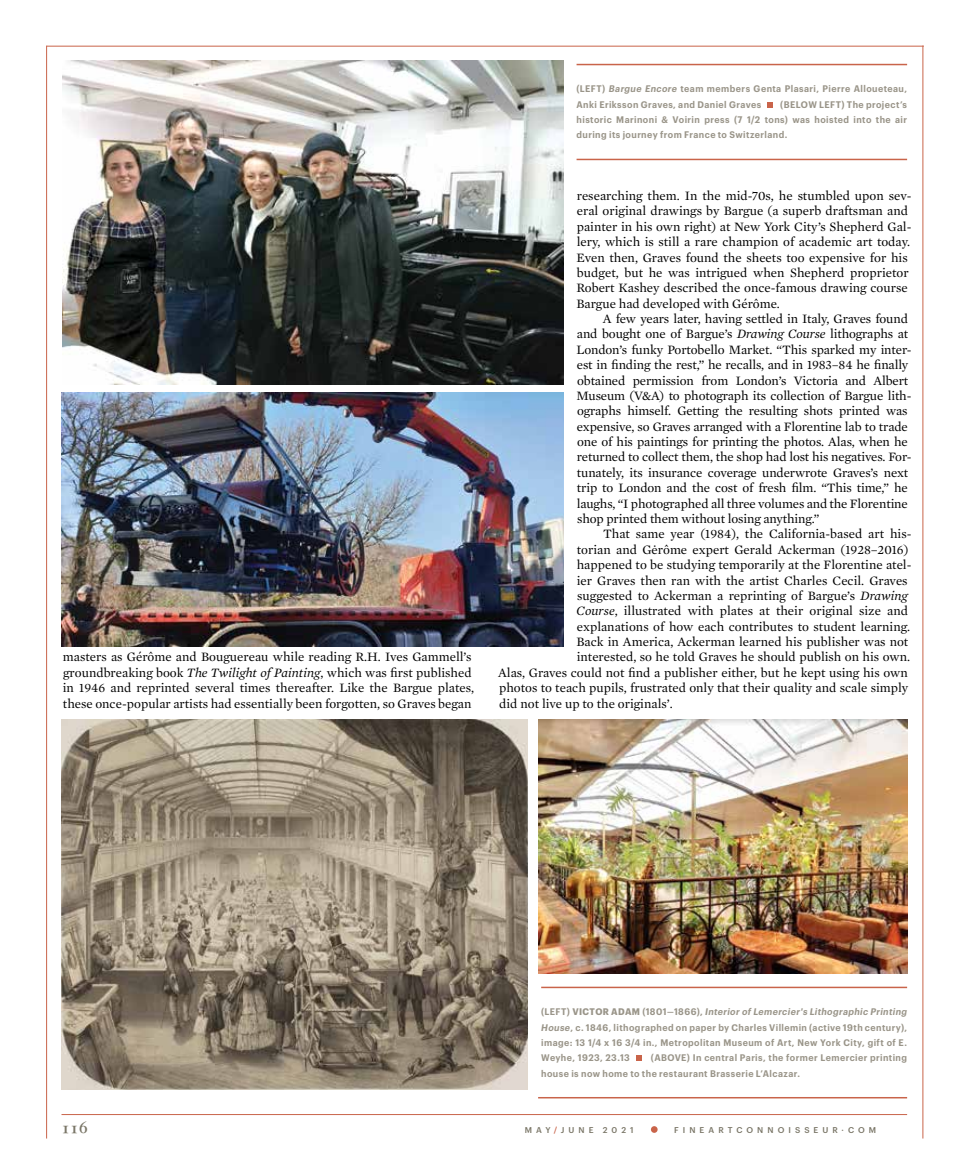
<style>
.page{position:relative;width:972px;height:1175px;background:#fff}
.page>*{position:absolute;margin:0;border:0;box-sizing:border-box;transform-origin:0 0}
.t1{font:700 16.5px "Caslon Classico";color:#7a7667}
.t2{font:13.05px/15.5px "Mercury Text G1";color:#000}
.t3{font:600 9.3px/15.3px "Graphik Narrow";letter-spacing:.045em;color:#9a9589}
.t4{font:500 8.25px "Graphik";letter-spacing:.49em;color:#7a7667}
.s1{font-style:italic}
.s2{font-weight:700}
.s3{color:#c9644a}
</style>
<div class="page">
<hr style="left:62px;top:1114px;width:845px;height:1px;background:#c9644a">
<hr style="left:47px;top:46px;width:877px;height:1px;background:#c9644a">
<hr style="left:46px;top:46px;width:1px;height:1092px;background:#c9644a">
<hr style="left:922px;top:46px;width:1px;height:1092px;background:#c9644a">
<div style="left:651px;top:1126px;width:7px;height:6px;background:#c9644a;border-radius:50%"></div>
<img style="left:62px;top:60px;width:501px;height:324px">
<img style="left:62px;top:392px;width:501px;height:254px">
<hr style="left:577px;top:64px;width:330px;height:1px;background:#c9644a">
<hr style="left:577px;top:159px;width:330px;height:1px;background:#c9644a">
<svg style="left:767px;top:102px;width:6px;height:6px"></svg>
<img style="left:62px;top:719px;width:466px;height:370px">
<img style="left:538px;top:719px;width:369px;height:254px">
<hr style="left:541px;top:986px;width:366px;height:2px;background:#c9644a">
<hr style="left:538px;top:1097px;width:369px;height:1px;background:#c9644a">
<svg style="left:636px;top:1055px;width:6px;height:6px"></svg>
<p class="t2" style="left:63px;top:648px;width:413px">masters as Gérôme and Bouguereau while reading R.H. Ives Gammell’s groundbreaking book <span class="s1">The Twilight of Painting</span>, which was first published in 1946 and reprinted several times thereafter. Like the Bargue plates, these once-popular artists had essentially been forgotten, so Graves began</p>
<p class="t3" style="left:577px;top:81px;width:332px">(LEFT) <span class="s1">Bargue Encore</span> team members Genta Plasari, Pierre Alloueteau,<br>Anki Eriksson Graves, and Daniel Graves</p>
<p class="t3" style="left:577px;top:96px;width:332px;text-align:justify;text-indent:204px">(BELOW LEFT) The project’s historic Marinoni &amp; Voirin press (7 1/2 tons) was hoisted into the air during its journey from France to Switzerland.</p>
<p class="t2" style="left:576px;top:187px;width:337px">researching them. In the mid-70s, he stumbled upon sev&shy;eral original drawings by Bargue (a superb draftsman and painter in his own right) at New York City’s Shepherd Gal&shy;lery, which is still a rare champion of academic art today.<br>Even then, Graves found the sheets too expensive for his budget, but he was intrigued when Shepherd proprietor Robert Kashey described the once-famous drawing course Bargue had developed with Gérôme.</p>
<p class="t2" style="left:576px;top:310px;width:337px;text-indent:26px">A few years later, having settled in Italy, Graves found and bought one of Bargue’s <span class="s1">Drawing Course</span> lithographs at London’s funky Portobello Market. “This sparked my inter&shy;est in finding the rest,” he recalls, and in 1983–84 he finally obtained permission from London’s Victoria and Albert Museum (V&amp;A) to photograph its collection of Bargue lith&shy;ographs himself. Getting the resulting shots printed was expensive, so Graves arranged with a Florentine lab to trade one of his paintings for printing the photos. Alas, when he returned to collect them, the shop had lost his negatives. For&shy;tunately, its insurance coverage underwrote Graves’s next trip to London and the cost of fresh film. “This time,” he laughs, “I photographed all three volumes and the Florentine shop printed them without losing anything.”</p>
<p class="t2" style="left:603px;top:525px;width:310px">That same year (1984), the California-based art his-</p>
<p class="t2" style="left:577px;top:541px;width:333px">torian and Gėrôme expert Gerald Ackerman (1928–2016)</p>
<p class="t2" style="left:577px;top:556px;width:336px">happened to be studying temporarily at the Florentine atel-</p>
<p class="t2" style="left:577px;top:572px;width:332px">ier Graves then ran with the artist Charles Cecil. Graves</p>
<p class="t2" style="left:577px;top:587px;width:332px">suggested to Ackerman a reprinting of Bargue’s <span class="s1">Drawing</span></p>
<p class="t2" style="left:577px;top:602px;width:333px"><span class="s1">Course</span>, illustrated with plates at their original size and</p>
<p class="t2" style="left:577px;top:618px;width:335px">explanations of how each contributes to student learning.</p>
<p class="t2" style="left:576px;top:633px;width:334px">Back in America, Ackerman learned his publisher was not</p>
<p class="t2" style="left:577px;top:648px;width:335px">interested, so he told Graves he should publish on his own.</p>
<p class="t2" style="left:498px;top:664px;width:411px">Alas, Graves could not find a publisher either, but he kept using his own</p>
<p class="t2" style="left:499px;top:679px;width:411px">photos to teach pupils, frustrated only that their quality and scale simply</p>
<p class="t2" style="left:499px;top:695px;width:175px">did not live up to the originals’.</p>
<p class="t3" style="left:541px;top:1004px;width:367px;text-align:justify">(LEFT) <span class="s2">VICTOR ADAM</span> (1801–1866), <span class="s1">Interior of Lemercier's Lithographic Printing House</span>, c. 1846, lithographed on paper by Charles Villemin (active 19th century), image: 13 1/4 x 16 3/4 in., Metropolitan Museum of Art, New York City, gift of E.<br>Weyhe, 1923, 23.13</p>
<p class="t3" style="left:541px;top:1050px;width:367px;text-indent:110px">(ABOVE) In central Paris, the former Lemercier printing house is now home to the restaurant Brasserie L’Alcazar.</p>
<p class="t1" style="left:62px;top:1117px;width:28px">116</p>
<p class="t4" style="left:525px;top:1124px;width:110px">MAY<span class="s3">/</span>JUNE 2021</p>
<p class="t4" style="left:674px;top:1124px;width:204px">FINEARTCONNOISSEUR·COM</p>
</div>
